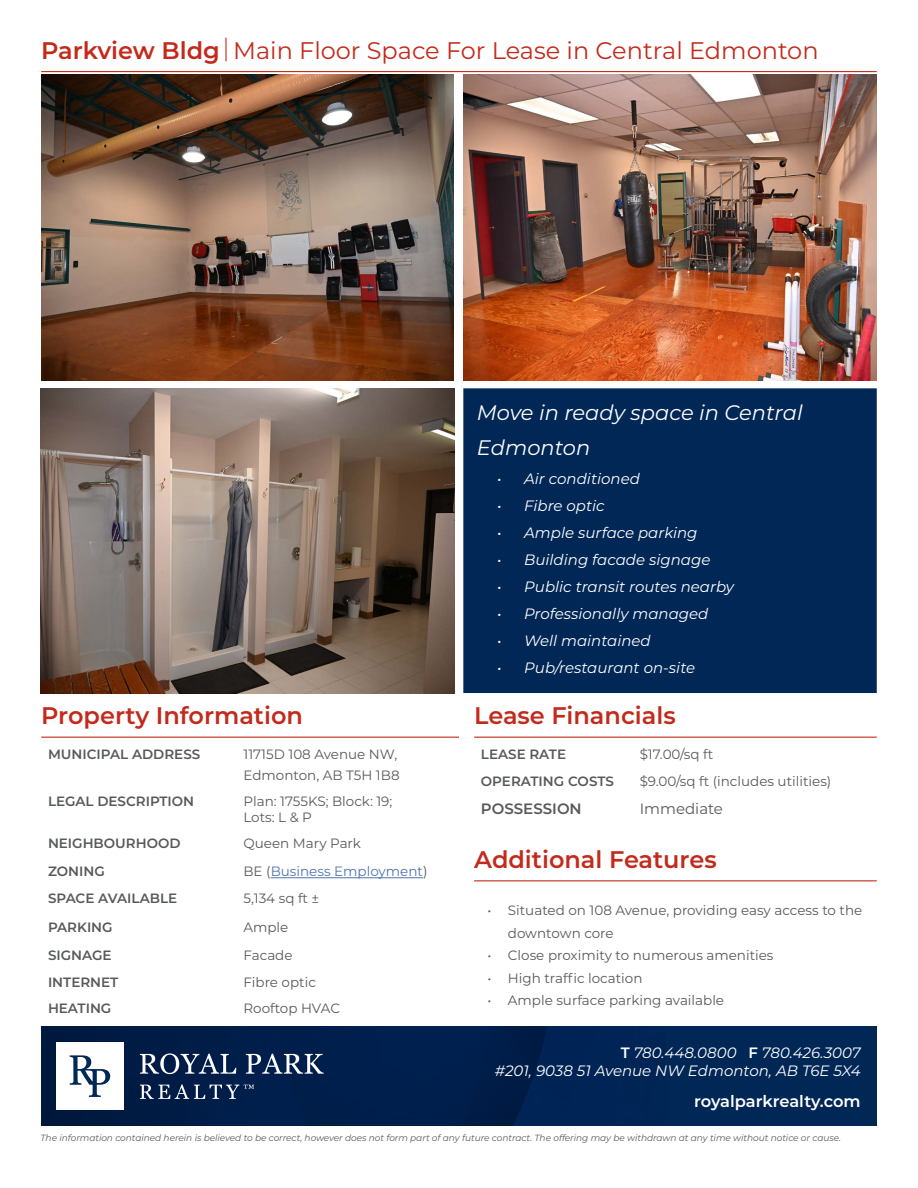
<style>
.page{position:relative;width:918px;height:1188px;background:#fff}
.page>*{position:absolute;margin:0;border:0;box-sizing:border-box;transform-origin:0 0}
.t1{font:600 24px "Montserrat";color:#c32a1b}
.t2{font:24px "Montserrat";color:#c32a1b}
.t3{font:italic 21px/34.5px "Montserrat";color:#fff}
.t4{font:600 16.2px "Montserrat";letter-spacing:-.005em;color:#fff}
.t5{font:italic 15px/18px "Montserrat";color:#fff;text-align:right}
.t6{font:600 15px "Montserrat";color:#58595b}
.t7{font:15px "Montserrat";color:#58595b}
.t8{font:13.5px/22.5px "Montserrat";color:#58595b}
.t9{font:600 13.5px "Montserrat";color:#58595b}
.t10{font:13.5px "Montserrat";color:#4f73ad}
.t11{font:italic 9px "Montserrat";letter-spacing:-.005em;color:#58595b}
.s1{font-weight:600}
.s2{color:#58595b}
.s3{font-weight:600;font-style:normal}
</style>
<div class="page">
<div style="left:41px;top:1026px;width:836px;height:100px;background:#002756"></div>
<svg style="left:540px;top:1026px;width:7px;height:8px"></svg>
<div style="left:41px;top:1026px;width:140px;height:100px;background:#001a41"></div>
<img style="left:178px;top:1026px;width:10px;height:25px">
<img style="left:181px;top:1051px;width:7px;height:2px">
<div style="left:121px;top:1081px;width:49px;height:45px;background:#001b42"></div>
<img style="left:170px;top:1074px;width:27px;height:52px">
<div style="left:197px;top:1026px;width:76px;height:100px;background:#001e4a"></div>
<div style="left:273px;top:1026px;width:215px;height:100px;background:#001f4d"></div>
<svg style="left:140px;top:1053px;width:96px;height:21px"></svg>
<svg style="left:246px;top:1054px;width:78px;height:20px"></svg>
<svg style="left:140px;top:1084px;width:114px;height:15px"></svg>
<div style="left:56px;top:1042px;width:68px;height:68px;background:#fff"></div>
<svg style="left:70px;top:1055px;width:40px;height:42px"></svg>
<hr style="left:41px;top:71px;width:836px;height:1px;background:#c32a1b">
<div style="left:47px;top:670px;width:147px;height:26px;background:#000;opacity:.8"></div>
<hr style="left:225px;top:38px;width:2px;height:23px;background:#c32a1b">
<img style="left:40px;top:388px;width:414px;height:305px">
<img style="left:463px;top:75px;width:414px;height:306px">
<img style="left:41px;top:75px;width:413px;height:306px">
<div style="left:463px;top:388px;width:414px;height:305px;background:#002756"></div>
<hr style="left:41px;top:737px;width:418px;height:1px;background:#c32a1b">
<hr style="left:474px;top:880px;width:403px;height:1px;background:#c32a1b">
<hr style="left:271px;top:877px;width:152px;height:1px;background:#4f73ad">
<hr style="left:474px;top:737px;width:403px;height:1px;background:#c32a1b">
<h1 class="t2" style="left:41px;top:34px;width:779px"><span class="s1">Parkview Bldg</span> Main Floor Space For Lease in Central Edmonton</h1>
<h2 class="t3" style="left:477px;top:395px;width:327px">Move in ready space in Central<br>Edmonton</h2>
<h1 class="t1" style="left:41px;top:699px;width:263px">Property Information</h1>
<p class="t9" style="left:48px;top:744px;width:154px">MUNICIPAL ADDRESS</p>
<p class="t8" style="left:243px;top:743px;width:158px;line-height:21px">11715D 108 Avenue NW,<br>Edmonton, AB T5H 1B8</p>
<p class="t9" style="left:48px;top:792px;width:148px">LEGAL DESCRIPTION</p>
<p class="t8" style="left:243px;top:793px;width:150px;line-height:15.8px">Plan: 1755KS; Block: 19;<br>Lots: L &amp; P</p>
<p class="t9" style="left:48px;top:834px;width:134px">NEIGHBOURHOOD</p>
<p class="t8" style="left:243px;top:832px;width:119px">Queen Mary Park</p>
<p class="t9" style="left:48px;top:862px;width:58px">ZONING</p>
<p class="t10" style="left:243px;top:862px;width:186px"><span class="s2">BE (</span>Business Employment<span class="s2">)</span></p>
<p class="t9" style="left:48px;top:889px;width:131px">SPACE AVAILABLE</p>
<p class="t8" style="left:243px;top:886px;width:77px">5,134 sq ft ±</p>
<p class="t9" style="left:48px;top:918px;width:66px">PARKING</p>
<p class="t8" style="left:243px;top:916px;width:46px">Ample</p>
<p class="t9" style="left:48px;top:946px;width:65px">SIGNAGE</p>
<p class="t8" style="left:243px;top:944px;width:51px">Facade</p>
<p class="t9" style="left:48px;top:972px;width:72px">INTERNET</p>
<p class="t8" style="left:243px;top:970px;width:74px">Fibre optic</p>
<p class="t9" style="left:48px;top:999px;width:65px">HEATING</p>
<p class="t8" style="left:243px;top:997px;width:98px">Rooftop HVAC</p>
<p class="t5" style="left:497px;top:469px;width:144px">• Air conditioned</p>
<p class="t5" style="left:497px;top:496px;width:109px">• Fibre optic</p>
<p class="t5" style="left:497px;top:523px;width:202px">• Ample surface parking</p>
<p class="t5" style="left:497px;top:550px;width:215px">• Building facade signage</p>
<p class="t5" style="left:497px;top:577px;width:238px">• Public transit routes nearby</p>
<p class="t5" style="left:497px;top:604px;width:213px">• Professionally managed</p>
<p class="t5" style="left:497px;top:631px;width:155px">• Well maintained</p>
<p class="t5" style="left:497px;top:658px;width:200px">• Pub/restaurant on-site</p>
<h1 class="t1" style="left:474px;top:699px;width:203px">Lease Financials</h1>
<p class="t9" style="left:481px;top:744px;width:87px">LEASE RATE</p>
<p class="t8" style="left:640px;top:742px;width:75px">$17.00/sq ft</p>
<p class="t9" style="left:481px;top:771px;width:134px">OPERATING COSTS</p>
<p class="t8" style="left:640px;top:769px;width:193px">$9.00/sq ft (includes utilities)</p>
<p class="t6" style="left:481px;top:798px;width:102px">POSSESSION</p>
<p class="t7" style="left:640px;top:799px;width:85px">Immediate</p>
<h1 class="t1" style="left:474px;top:842px;width:244px">Additional Features</h1>
<p class="t8" style="left:508px;top:899px;width:356px;text-indent:-20px">• Situated on 108 Avenue, providing easy access to the downtown core</p>
<p class="t8" style="left:488px;top:944px;width:287px">• Close proximity to numerous amenities</p>
<p class="t8" style="left:488px;top:966px;width:156px">• High traffic location</p>
<p class="t8" style="left:488px;top:989px;width:238px">• Ample surface parking available</p>
<p class="t5" style="left:495px;top:1044px;width:368px"><span class="s3">T</span> 780.448.0800 <span class="s3">F</span> 780.426.3007<br>#201, 9038 51 Avenue NW Edmonton, AB T6E 5X4</p>
<p class="t4" style="left:694px;top:1090px;width:168px">royalparkrealty.com</p>
<p class="t11" style="left:40px;top:1131px;width:802px">The information contained herein is believed to be correct, however does not form part of any future contract. The offering may be withdrawn at any time without notice or cause.</p>
</div>
